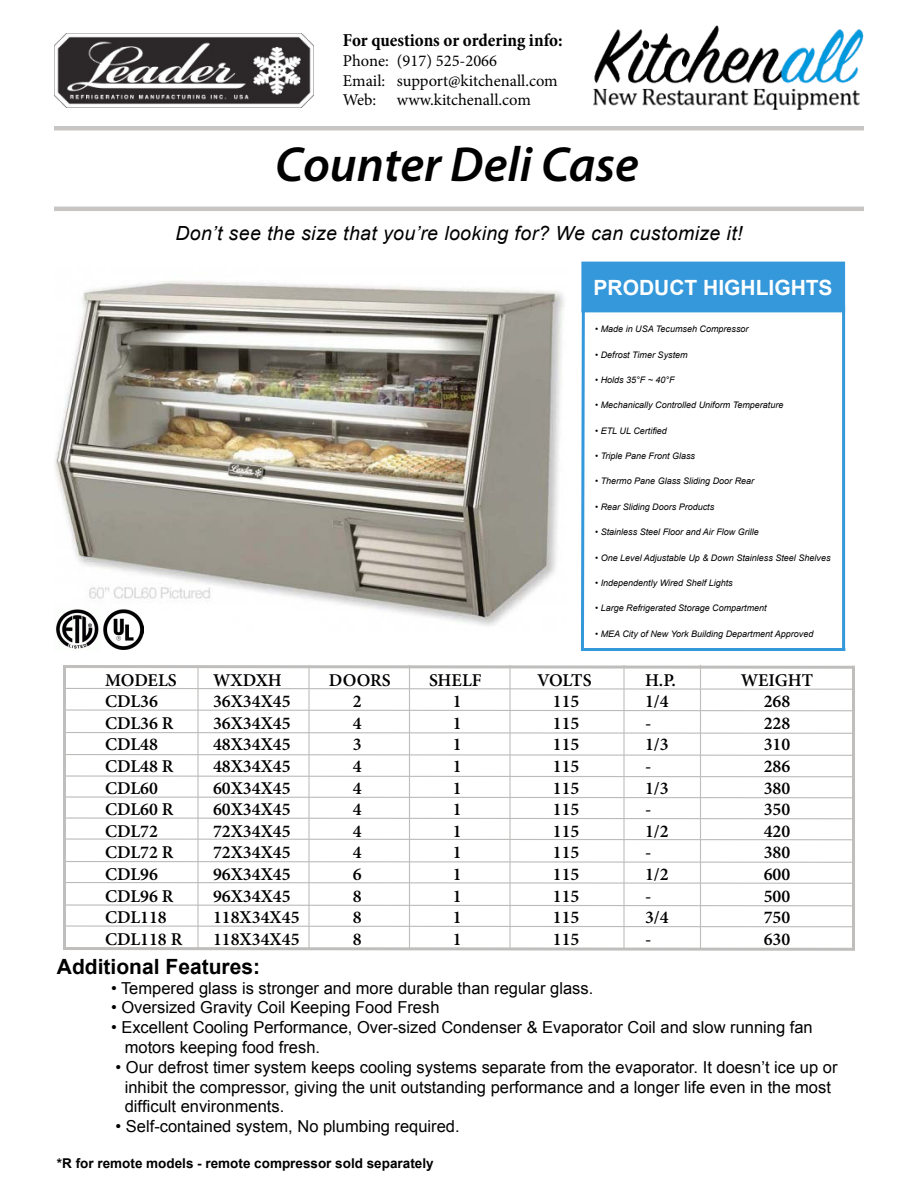
<style>
.page{position:relative;width:918px;height:1188px;background:#fff}
.page>*{position:absolute;margin:0;border:0;box-sizing:border-box;transform-origin:0 0}
.t1{font:italic 600 49.5px "Myriad Pro";color:#000}
.t2{font:700 21px "Arial";color:#000}
.t3{font:700 21px "Arial";color:#fff}
.t4{font:italic 19.5px "Arial";letter-spacing:.02em;color:#000}
.t5{font:700 condensed 18.3px "Minion Pro";letter-spacing:-.005em;color:#000}
.t6{font:600 18px "Minion Pro";color:#000}
.t7{font:16.5px/19.8px "Arial";color:#000}
.t8{font:16.5px/19.8px "Minion Pro";letter-spacing:-.005em;color:#000}
.t9{font:700 13.5px "Arial";color:#000}
.t10{font:italic 9px "Arial";color:#000}
</style>
<div class="page">
<img style="left:54px;top:280px;width:510px;height:355px">
<div style="left:581px;top:262px;width:264px;height:50px;background:#3498db"></div>
<svg style="left:581px;top:306px;width:5px;height:342px"></svg>
<hr style="left:581px;top:648px;width:264px;height:3px;background:#3498db">
<hr style="left:842px;top:306px;width:3px;height:345px;background:#3498db">
<hr style="left:54px;top:207px;width:810px;height:4px;background:#c8c6c5">
<hr style="left:54px;top:126px;width:810px;height:4px;background:#c8c6c5">
<svg style="left:66px;top:665px;width:789px;height:4px;background:#cecdcd"></svg>
<svg style="left:63px;top:947px;width:792px;height:4px;background:#cecdcd"></svg>
<svg style="left:66px;top:688px;width:786px;height:2px"></svg>
<svg style="left:66px;top:709px;width:786px;height:3px"></svg>
<svg style="left:66px;top:732px;width:786px;height:2px;background:#d9d8d7"></svg>
<svg style="left:66px;top:754px;width:786px;height:2px;background:#d9d8d7"></svg>
<svg style="left:66px;top:775px;width:786px;height:3px"></svg>
<svg style="left:66px;top:796px;width:786px;height:3px"></svg>
<svg style="left:66px;top:817px;width:786px;height:3px"></svg>
<svg style="left:66px;top:838px;width:786px;height:3px"></svg>
<svg style="left:66px;top:861px;width:786px;height:2px;background:#d9d8d7"></svg>
<svg style="left:66px;top:882px;width:786px;height:2px;background:#d9d8d7"></svg>
<svg style="left:66px;top:904px;width:786px;height:3px"></svg>
<svg style="left:66px;top:925px;width:786px;height:3px"></svg>
<hr style="left:63px;top:665px;width:3px;height:284px;background:#bfbebd">
<hr style="left:197px;top:665px;width:2px;height:284px;background:#bfbebd">
<hr style="left:308px;top:665px;width:2px;height:284px;background:#bfbebd">
<hr style="left:409px;top:665px;width:1px;height:284px;background:#bfbebd">
<hr style="left:509px;top:665px;width:2px;height:284px;background:#bfbebd">
<hr style="left:623px;top:665px;width:2px;height:284px;background:#bfbebd">
<hr style="left:700px;top:665px;width:1px;height:284px;background:#bfbebd">
<hr style="left:852px;top:666px;width:3px;height:283px;background:#bfbebd">
<img style="left:54px;top:33px;width:259px;height:75px">
<img style="left:594px;top:25px;width:270px;height:85px">
<img style="left:104px;top:610px;width:40px;height:40px">
<img style="left:54px;top:608px;width:47px;height:41px">
<p class="t5" style="left:343px;top:28px;width:221px">For questions or ordering info:</p>
<p class="t8" style="left:343px;top:51px;width:216px">Phone: (917) 525-2066<br>Email: support@kitchenall.com<br>Web: www.kitchenall.com</p>
<h1 class="t1" style="left:275px;top:133px;width:365px">Counter Deli Case</h1>
<p class="t4" style="left:175px;top:221px;width:569px">Don’t see the size that you’re looking for? We can customize it!</p>
<p class="t3" style="left:594px;top:274px;width:241px">PRODUCT HIGHLIGHTS</p>
<p class="t10" style="left:595px;top:323px;width:155px">• Made in USA Tecumseh Compressor</p>
<p class="t10" style="left:595px;top:349px;width:94px">• Defrost Timer System</p>
<p class="t10" style="left:595px;top:374px;width:81px">• Holds 35°F ~ 40°F</p>
<p class="t10" style="left:595px;top:399px;width:190px">• Mechanically Controlled Uniform Temperature</p>
<p class="t10" style="left:595px;top:425px;width:73px">• ETL UL Certified</p>
<p class="t10" style="left:595px;top:450px;width:102px">• Triple Pane Front Glass</p>
<p class="t10" style="left:595px;top:475px;width:161px">• Thermo Pane Glass Sliding Door Rear</p>
<p class="t10" style="left:595px;top:501px;width:121px">• Rear Sliding Doors Products</p>
<p class="t10" style="left:595px;top:526px;width:165px">• Stainless Steel Floor and Air Flow Grille</p>
<p class="t10" style="left:595px;top:552px;width:237px">• One Level Adjustable Up &amp; Down Stainless Steel Shelves</p>
<p class="t10" style="left:595px;top:577px;width:139px">• Independently Wired Shelf Lights</p>
<p class="t10" style="left:595px;top:602px;width:173px">• Large Refrigerated Storage Compartment</p>
<p class="t10" style="left:595px;top:628px;width:220px">• MEA City of New York Building Department Approved</p>
<p class="t6" style="left:105px;top:667px;width:73px">MODELS</p>
<p class="t6" style="left:213px;top:667px;width:70px">WXDXH</p>
<p class="t6" style="left:329px;top:667px;width:63px">DOORS</p>
<p class="t6" style="left:429px;top:667px;width:54px">SHELF</p>
<p class="t6" style="left:537px;top:667px;width:56px">VOLTS</p>
<p class="t6" style="left:645px;top:667px;width:32px">H.P.</p>
<p class="t6" style="left:741px;top:667px;width:74px">WEIGHT</p>
<p class="t6" style="left:105px;top:689px;width:54px">CDL36</p>
<p class="t6" style="left:213px;top:689px;width:79px">36X34X45</p>
<p class="t6" style="left:353px;top:689px;width:10px">2</p>
<p class="t6" style="left:453px;top:689px;width:10px">1</p>
<p class="t6" style="left:553px;top:689px;width:28px">115</p>
<p class="t6" style="left:645px;top:689px;width:25px">1/4</p>
<p class="t6" style="left:764px;top:689px;width:28px">268</p>
<p class="t6" style="left:105px;top:711px;width:70px">CDL36 R</p>
<p class="t6" style="left:213px;top:711px;width:79px">36X34X45</p>
<p class="t6" style="left:353px;top:711px;width:10px">4</p>
<p class="t6" style="left:453px;top:711px;width:10px">1</p>
<p class="t6" style="left:553px;top:711px;width:28px">115</p>
<p class="t6" style="left:645px;top:711px;width:8px">-</p>
<p class="t6" style="left:764px;top:711px;width:28px">228</p>
<p class="t6" style="left:105px;top:732px;width:54px">CDL48</p>
<p class="t6" style="left:213px;top:732px;width:79px">48X34X45</p>
<p class="t6" style="left:353px;top:732px;width:10px">3</p>
<p class="t6" style="left:453px;top:732px;width:10px">1</p>
<p class="t6" style="left:553px;top:732px;width:28px">115</p>
<p class="t6" style="left:645px;top:732px;width:25px">1/3</p>
<p class="t6" style="left:764px;top:732px;width:28px">310</p>
<p class="t6" style="left:105px;top:754px;width:70px">CDL48 R</p>
<p class="t6" style="left:213px;top:754px;width:79px">48X34X45</p>
<p class="t6" style="left:353px;top:754px;width:10px">4</p>
<p class="t6" style="left:453px;top:754px;width:10px">1</p>
<p class="t6" style="left:553px;top:754px;width:28px">115</p>
<p class="t6" style="left:645px;top:754px;width:8px">-</p>
<p class="t6" style="left:764px;top:754px;width:28px">286</p>
<p class="t6" style="left:105px;top:775px;width:54px">CDL60</p>
<p class="t6" style="left:213px;top:775px;width:79px">60X34X45</p>
<p class="t6" style="left:353px;top:775px;width:10px">4</p>
<p class="t6" style="left:453px;top:775px;width:10px">1</p>
<p class="t6" style="left:553px;top:775px;width:28px">115</p>
<p class="t6" style="left:645px;top:775px;width:25px">1/3</p>
<p class="t6" style="left:764px;top:775px;width:28px">380</p>
<p class="t6" style="left:105px;top:797px;width:70px">CDL60 R</p>
<p class="t6" style="left:213px;top:797px;width:79px">60X34X45</p>
<p class="t6" style="left:353px;top:797px;width:10px">4</p>
<p class="t6" style="left:453px;top:797px;width:10px">1</p>
<p class="t6" style="left:553px;top:797px;width:28px">115</p>
<p class="t6" style="left:645px;top:797px;width:8px">-</p>
<p class="t6" style="left:764px;top:797px;width:28px">350</p>
<p class="t6" style="left:105px;top:819px;width:54px">CDL72</p>
<p class="t6" style="left:213px;top:819px;width:79px">72X34X45</p>
<p class="t6" style="left:353px;top:819px;width:10px">4</p>
<p class="t6" style="left:453px;top:819px;width:10px">1</p>
<p class="t6" style="left:553px;top:819px;width:28px">115</p>
<p class="t6" style="left:645px;top:819px;width:25px">1/2</p>
<p class="t6" style="left:764px;top:819px;width:28px">420</p>
<p class="t6" style="left:105px;top:840px;width:70px">CDL72 R</p>
<p class="t6" style="left:213px;top:840px;width:79px">72X34X45</p>
<p class="t6" style="left:353px;top:840px;width:10px">4</p>
<p class="t6" style="left:453px;top:840px;width:10px">1</p>
<p class="t6" style="left:553px;top:840px;width:28px">115</p>
<p class="t6" style="left:645px;top:840px;width:8px">-</p>
<p class="t6" style="left:764px;top:840px;width:28px">380</p>
<p class="t6" style="left:105px;top:862px;width:54px">CDL96</p>
<p class="t6" style="left:213px;top:862px;width:79px">96X34X45</p>
<p class="t6" style="left:353px;top:862px;width:10px">6</p>
<p class="t6" style="left:453px;top:862px;width:10px">1</p>
<p class="t6" style="left:553px;top:862px;width:28px">115</p>
<p class="t6" style="left:645px;top:862px;width:25px">1/2</p>
<p class="t6" style="left:764px;top:862px;width:28px">600</p>
<p class="t6" style="left:105px;top:883px;width:70px">CDL96 R</p>
<p class="t6" style="left:213px;top:883px;width:79px">96X34X45</p>
<p class="t6" style="left:353px;top:883px;width:10px">8</p>
<p class="t6" style="left:453px;top:883px;width:10px">1</p>
<p class="t6" style="left:553px;top:883px;width:28px">115</p>
<p class="t6" style="left:645px;top:883px;width:8px">-</p>
<p class="t6" style="left:764px;top:883px;width:28px">500</p>
<p class="t6" style="left:105px;top:905px;width:63px">CDL118</p>
<p class="t6" style="left:213px;top:905px;width:88px">118X34X45</p>
<p class="t6" style="left:353px;top:905px;width:10px">8</p>
<p class="t6" style="left:453px;top:905px;width:10px">1</p>
<p class="t6" style="left:553px;top:905px;width:28px">115</p>
<p class="t6" style="left:645px;top:905px;width:25px">3/4</p>
<p class="t6" style="left:764px;top:905px;width:28px">750</p>
<p class="t6" style="left:105px;top:927px;width:79px">CDL118 R</p>
<p class="t6" style="left:213px;top:927px;width:88px">118X34X45</p>
<p class="t6" style="left:353px;top:927px;width:10px">8</p>
<p class="t6" style="left:453px;top:927px;width:10px">1</p>
<p class="t6" style="left:553px;top:927px;width:28px">115</p>
<p class="t6" style="left:645px;top:927px;width:8px">-</p>
<p class="t6" style="left:764px;top:927px;width:28px">630</p>
<p class="t2" style="left:57px;top:952px;width:205px">Additional Features:</p>
<p class="t7" style="left:111px;top:978px;width:484px">• Tempered glass is stronger and more durable than regular glass.</p>
<p class="t7" style="left:111px;top:998px;width:330px">• Oversized Gravity Coil Keeping Food Fresh</p>
<p class="t7" style="left:125px;top:1018px;width:690px;text-indent:-14px">• Excellent Cooling Performance, Over-sized Condenser &amp; Evaporator Coil and slow running fan motors keeping food fresh.</p>
<p class="t7" style="left:125px;top:1057px;width:714px;text-indent:-9px">• Our defrost timer system keeps cooling systems separate from the evaporator. It doesn’t ice up or inhibit the compressor, giving the unit outstanding performance and a longer life even in the most difficult environments.</p>
<p class="t7" style="left:116px;top:1117px;width:346px">• Self-contained system, No plumbing required.</p>
<p class="t9" style="left:57px;top:1154px;width:378px">*R for remote models - remote compressor sold separately</p>
</div>
